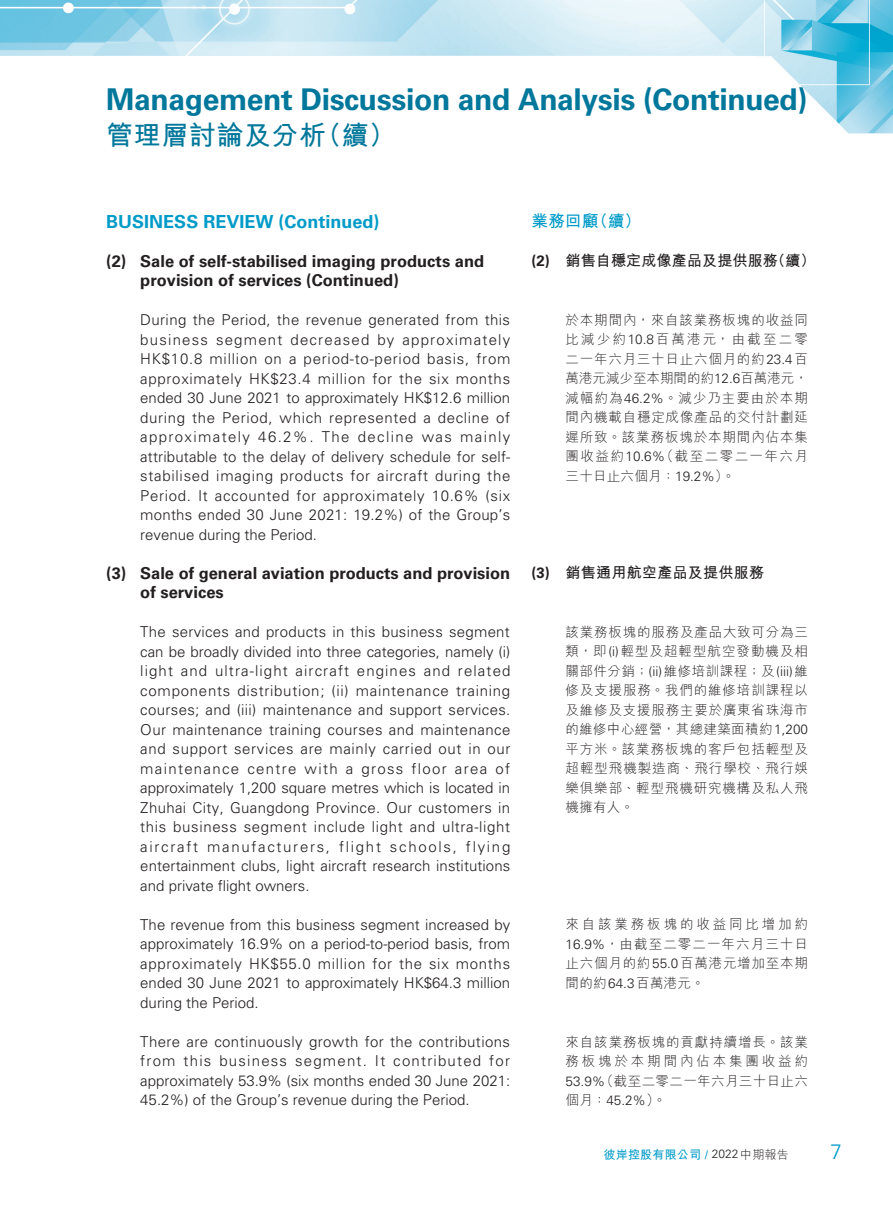
<style>
.page{position:relative;width:893px;height:1212px;background:#fff}
.page>*{position:absolute;margin:0;border:0;box-sizing:border-box;transform-origin:0 0}
.t1{font:700 30px "Univers LT Std";letter-spacing:-.015em;color:#00779b}
.t2{font:700 27px "M Hei HK";letter-spacing:.02em;color:#00779b}
.t3{font:300 21px "Univers LT Std";color:#009bc8}
._01_H1_E{font:700 18px "Univers LT Std";color:#009bc8}
._02_H2_E{font:700 16.5px/19.5px "Univers LT Std";color:#231f20}
._001_H1_C{font:700 16.5px "M Hei HK";color:#009bc8}
._00_txt_E{font:300 15px/19.5px "Univers LT Std";color:#231f20;text-align:justify}
._002_H2_C{font:700 15px "M Hei HK";letter-spacing:.01em;color:#231f20}
._000_txt_C{font:300 13.5px/19.5px "M Hei HK";letter-spacing:.065em;color:#231f20;text-align:justify}
.t4{font:700 12px "M Hei HK";letter-spacing:.02em;color:#009bc8}
.s1{font-family:"Univers LT Std"}
.s2{font-family:"Univers LT Std";font-weight:300;color:#231f20}
.s3{font-weight:300;color:#231f20}
</style>
<div class="page">
<img style="left:0;top:0;width:893px;height:134px">
<h1 class="t1" style="left:106px;top:82px;width:703px">Management Discussion and Analysis (Continued)</h1>
<h2 class="t2" style="left:106px;top:116px;width:291px">管理層討論及分析（續）</h2>
<p class="_01_H1_E" style="left:106px;top:211px;width:275px">BUSINESS REVIEW (Continued)</p>
<p class="_02_H2_E" style="left:140px;top:251px;width:345px;text-indent:-34px">(2) Sale of self-stabilised imaging products and provision of services (Continued)</p>
<p class="_00_txt_E" style="left:140px;top:310px;width:372px">During the Period, the revenue generated from this business segment decreased by approximately HK$10.8 million on a period-to-period basis, from approximately HK$23.4 million for the six months ended 30 June 2021 to approximately HK$12.6 million during the Period, which represented a decline of approximately 46.2%. The decline was mainly attributable to the delay of delivery schedule for self&shy;stabilised imaging products for aircraft during the Period. It accounted for approximately 10.6% (six months ended 30 June 2021: 19.2%) of the Group’s revenue during the Period.</p>
<p class="_02_H2_E" style="left:140px;top:563px;width:371px;text-indent:-34px">(3) Sale of general aviation products and provision of services</p>
<p class="_00_txt_E" style="left:140px;top:622px;width:372px">The services and products in this business segment can be broadly divided into three categories, namely (i) light and ultra-light aircraft engines and related components distribution; (ii) maintenance training courses; and (iii) maintenance and support services.<br>Our maintenance training courses and maintenance and support services are mainly carried out in our maintenance centre with a gross floor area of approximately 1,200 square metres which is located in Zhuhai City, Guangdong Province. Our customers in this business segment include light and ultra-light aircraft manufacturers, flight schools, flying entertainment clubs, light aircraft research institutions and private flight owners.</p>
<p class="_00_txt_E" style="left:140px;top:914px;width:371px">The revenue from this business segment increased by approximately 16.9% on a period-to-period basis, from approximately HK$55.0 million for the six months ended 30 June 2021 to approximately HK$64.3 million during the Period.</p>
<p class="_00_txt_E" style="left:140px;top:1031px;width:371px">There are continuously growth for the contributions from this business segment. It contributed for approximately 53.9% (six months ended 30 June 2021:<br>45.2%) of the Group’s revenue during the Period.</p>
<p class="_001_H1_C" style="left:531px;top:209px;width:111px">業務回顧（續）</p>
<p class="_002_H2_C" style="left:531px;top:250px;width:285px"><span class="s1">(2)</span> 銷售自穩定成像產品及提供服務（續）</p>
<p class="_000_txt_C" style="left:565px;top:310px;width:244px">於本期間內，來自該業務板塊的收益同比減少約<span class="s1">10.8</span>百萬港元，由截至二零二一年六月三十日止六個月的約<span class="s1">23.4</span>百萬港元減少至本期間的約<span class="s1">12.6</span>百萬港元，減幅約為<span class="s1">46.2%</span>。減少乃主要由於本期間內機載自穩定成像產品的交付計劃延遲所致。該業務板塊於本期間內佔本集團收益約<span class="s1">10.6%</span>（截至二零二一年六月三十日止六個月：<span class="s1">19.2%</span>）。</p>
<p class="_002_H2_C" style="left:531px;top:562px;width:234px"><span class="s1">(3)</span> 銷售通用航空產品及提供服務</p>
<p class="_000_txt_C" style="left:565px;top:622px;width:244px">該業務板塊的服務及產品大致可分為三類，即<span class="s1">(i)</span>輕型及超輕型航空發動機及相關部件分銷；<span class="s1">(ii)</span>維修培訓課程；及<span class="s1">(iii)</span>維修及支援服務。我們的維修培訓課程以及維修及支援服務主要於廣東省珠海市的維修中心經營，其總建築面積約<span class="s1">1,200</span>平方米。該業務板塊的客戶包括輕型及超輕型飛機製造商、飛行學校、飛行娛樂俱樂部、輕型飛機研究機構及私人飛機擁有人。</p>
<p class="_000_txt_C" style="left:565px;top:914px;width:244px">來自該業務板塊的收益同比增加約<span class="s1">16.9%</span>，由截至二零二一年六月三十日止六個月的約<span class="s1">55.0</span>百萬港元增加至本期間的約<span class="s1">64.3</span>百萬港元。</p>
<p class="_000_txt_C" style="left:565px;top:1031px;width:244px">來自該業務板塊的貢獻持續增長。該業務板塊於本期間內佔本集團收益約<span class="s1">53.9%</span>（截至二零二一年六月三十日止六個月：<span class="s1">45.2%</span>）。</p>
<p class="t4" style="left:603px;top:1146px;width:187px">彼岸控股有限公司 / <span class="s2">2022</span><span class="s3">中期報告</span></p>
<h3 class="t3" style="left:830px;top:1138px;width:13px">7</h3>
</div>
